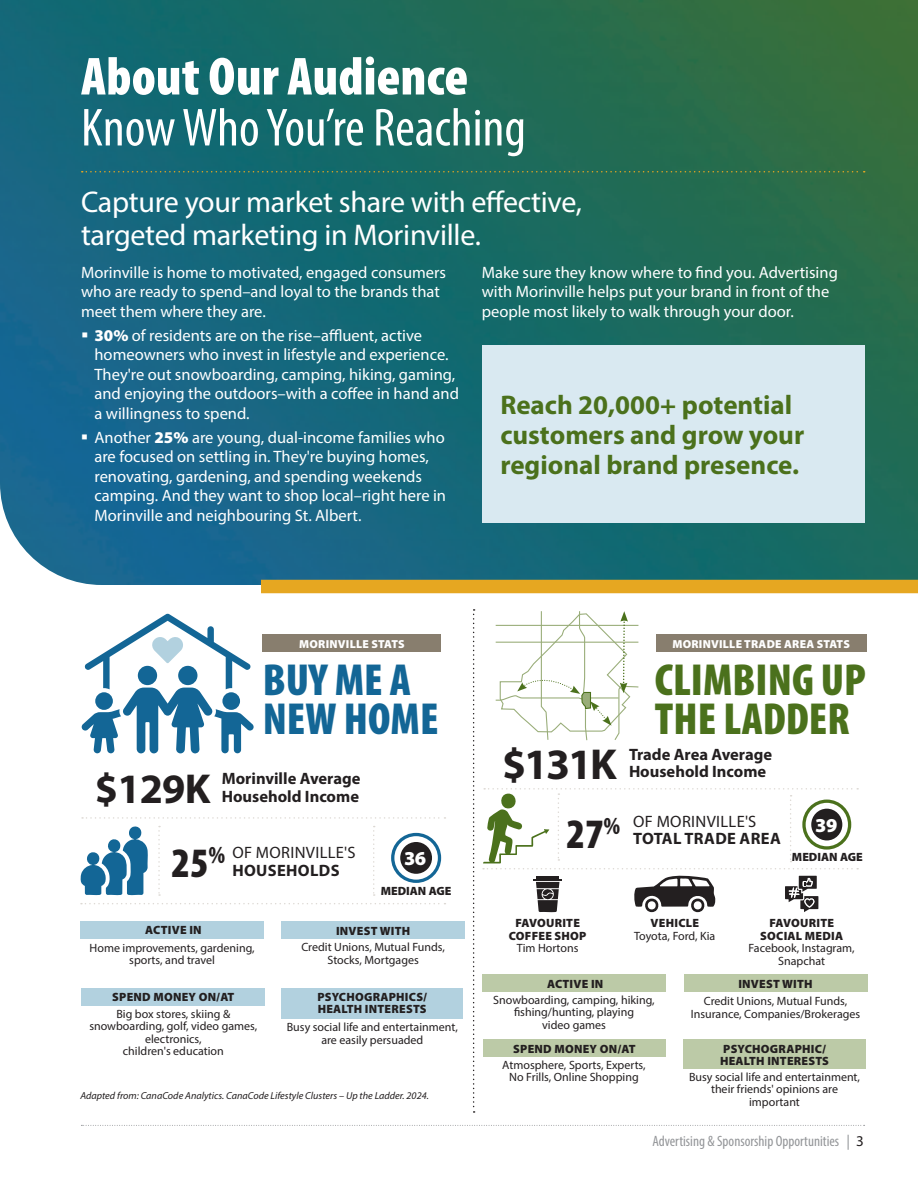
<style>
.page{position:relative;width:918px;height:1188px;background:#fff}
.page>*{position:absolute;margin:0;border:0;box-sizing:border-box;transform-origin:0 0}
.t1{font:condensed 54px "Myriad Pro";color:#fff}
.t2{font:900 condensed 54px "Myriad Pro";color:#fff}
.t3{font:900 condensed 45.15px/39.3px "Myriad Pro";color:#4b711c}
.t4{font:900 condensed 45.15px/39.3px "Myriad Pro";color:#136696}
.t5{font:700 43.5px "Myriad Pro";color:#231f20}
.t6{font:700 42px "Myriad Pro";color:#231f20}
.t7{font:30px/33px "Myriad Pro";letter-spacing:-.01em;color:#fff}
.t8{font:700 27px/30px "Myriad Pro";color:#4b711c}
.t9{font:900 19.8px "Myriad Pro";color:#fff}
.t10{font:16.5px/19.5px "Myriad Pro";color:#fff}
.t11{font:700 16.5px/17.4px "Myriad Pro";color:#231f20}
.t12{font:16.5px/17.4px "Myriad Pro";letter-spacing:.02em;color:#231f20}
.t13{font:condensed 15px "Myriad Pro";color:#939598}
.t14{font:12px/12.3px "Myriad Pro";color:#231f20;text-align:center}
.t15{font:900 12px/12.3px "Myriad Pro";letter-spacing:.02em;color:#231f20}
.t16{font:900 12px "Myriad Pro";color:#231f20}
.t17{font:900 11.7px "Myriad Pro";letter-spacing:.02em;color:#fff}
.t18{font:italic 10.2px "Myriad Pro";color:#231f20}
.s1{font-weight:900}
.s2{font-weight:900;font-stretch:condensed;font-size:42px}
.s3{font-weight:900;font-stretch:condensed;font-size:24.45px}
.s4{font-weight:700}
.s5{font-stretch:normal}
.s6{font-stretch:normal;color:#231f20}
</style>
<div class="page">
<img style="left:0;top:0;width:918px;height:585px">
<div style="left:261px;top:580px;width:657px;height:13px;background:#e6a721"></div>
<svg style="left:473px;top:609px;width:2px;height:504px"></svg>
<div style="left:81px;top:921px;width:183px;height:17px;background:#b2d1df"></div>
<div style="left:482px;top:975px;width:184px;height:17px;background:#bccaa7"></div>
<div style="left:483px;top:1040px;width:183px;height:17px;background:#bccaa7"></div>
<div style="left:684px;top:975px;width:183px;height:17px;background:#bccaa7"></div>
<div style="left:683px;top:1040px;width:183px;height:29px;background:#bccaa7"></div>
<div style="left:282px;top:988px;width:181px;height:31px;background:#b2d1df"></div>
<div style="left:82px;top:988px;width:183px;height:17px;background:#b2d1df"></div>
<div style="left:282px;top:921px;width:183px;height:18px;background:#b2d1df"></div>
<svg style="left:495px;top:611px;width:144px;height:130px"></svg>
<svg style="left:81px;top:614px;width:173px;height:140px"></svg>
<div style="left:138px;top:666px;width:19px;height:19px;background:#136696;border-radius:50%"></div>
<div style="left:178px;top:666px;width:19px;height:19px;background:#136696;border-radius:50%"></div>
<svg style="left:82px;top:817px;width:363px;height:2px"></svg>
<svg style="left:81px;top:903px;width:364px;height:1px"></svg>
<div style="left:391px;top:833px;width:50px;height:50px;border:3px solid #136696;border-radius:50%"></div>
<div style="left:400px;top:842px;width:32px;height:32px;background:#231f20;border-radius:50%"></div>
<svg style="left:373px;top:826px;width:2px;height:70px"></svg>
<svg style="left:80px;top:826px;width:68px;height:69px"></svg>
<svg style="left:158px;top:826px;width:2px;height:70px"></svg>
<svg style="left:483px;top:788px;width:375px;height:124px"></svg>
<svg style="left:82px;top:171px;width:783px;height:1px"></svg>
<div style="left:263px;top:635px;width:178px;height:17px;background:#887e6e"></div>
<div style="left:656px;top:635px;width:211px;height:17px;background:#887e6e"></div>
<div style="left:482px;top:345px;width:383px;height:178px;background:#d9e9f1"></div>
<svg style="left:81px;top:1125px;width:784px;height:1px"></svg>
<h1 class="t2" style="left:81px;top:42px;width:389px">About Our Audience</h1>
<h1 class="t1" style="left:81px;top:95px;width:446px">Know Who You’re Reaching</h1>
<h3 class="t7" style="left:81px;top:184px;width:503px">Capture your market share with effective, targeted marketing in Morinville.</h3>
<p class="t10" style="left:81px;top:262px;width:367px">Morinville is home to motivated, engaged consumers who are ready to spend–and loyal to the brands that meet them where they are.</p>
<p class="t10" style="left:94px;top:325px;width:366px;text-indent:-13px">▪ <span class="s1">30%</span> of residents are on the rise–affluent, active homeowners who invest in lifestyle and experience.<br>They're out snowboarding, camping, hiking, gaming, and enjoying the outdoors–with a coffee in hand and a willingness to spend.</p>
<p class="t10" style="left:94px;top:427px;width:353px;text-indent:-13px">▪ Another <span class="s1">25%</span> are young, dual-income families who are focused on settling in. They're buying homes, renovating, gardening, and spending weekends camping. And they want to shop local–right here in Morinville and neighbouring St. Albert.</p>
<p class="t10" style="left:482px;top:262px;width:358px">Make sure they know where to find you. Advertising with Morinville helps put your brand in front of the people most likely to walk through your door.</p>
<h3 class="t8" style="left:500px;top:389px;width:305px">Reach 20,000+ potential customers and grow your regional brand presence.</h3>
<p class="t17" style="left:299px;top:636px;width:107px">MORINVILLE STATS</p>
<p class="t17" style="left:672px;top:636px;width:179px">MORINVILLE TRADE AREA STATS</p>
<h2 class="t4" style="left:263px;top:659px;width:177px">BUY ME A<br>NEW HOME</h2>
<h3 class="t6" style="left:95px;top:762px;width:117px">$129K</h3>
<p class="t11" style="left:222px;top:769px;width:140px">Morinville Average<br>Household Income</p>
<p class="t12" style="left:232px;top:844px;width:125px;text-indent:-61px"><span class="s2">25</span><span class="s3">%</span> OF MORINVILLE'S<br><span class="s4">HOUSEHOLDS</span></p>
<p class="t9" style="left:404px;top:845px;width:24px">36</p>
<p class="t16" style="left:381px;top:883px;width:72px">MEDIAN AGE</p>
<p class="t15" style="left:145px;top:923px;width:58px">ACTIVE IN</p>
<p class="t15" style="left:336px;top:924px;width:76px">INVEST WITH</p>
<p class="t14" style="left:90px;top:941px;width:167px">Home improvements, gardening, sports, and travel</p>
<p class="t14" style="left:301px;top:941px;width:145px">Credit Unions, Mutual Funds,<br>Stocks, Mortgages</p>
<p class="t15" style="left:112px;top:990px;width:124px">SPEND MONEY ON/AT</p>
<p class="t14" style="left:89px;top:1007px;width:169px">Big box stores, skiing &amp; snowboarding, golf, video games, electronics,<br>children's education</p>
<p class="t15" style="left:317px;top:990px;width:111px">PSYCHOGRAPHICS/<br>HEALTH INTERESTS</p>
<p class="t14" style="left:287px;top:1021px;width:173px">Busy social life and entertainment, are easily persuaded</p>
<p class="t18" style="left:80px;top:1089px;width:350px">Adapted from: CanaCode Analytics. CanaCode Lifestyle Clusters – Up the Ladder. 2024.</p>
<h2 class="t3" style="left:655px;top:659px;width:212px">CLIMBING UP<br>THE LADDER</h2>
<h3 class="t5" style="left:502px;top:736px;width:116px">$131K</h3>
<p class="t11" style="left:629px;top:745px;width:145px">Trade Area Average<br>Household Income</p>
<p class="t12" style="left:633px;top:812px;width:149px;text-indent:-67px"><span class="s2">27</span><span class="s3">%</span> OF MORINVILLE'S<br><span class="s4">TOTAL TRADE AREA</span></p>
<p class="t9" style="left:815px;top:812px;width:24px">39</p>
<p class="t16" style="left:792px;top:849px;width:72px">MEDIAN AGE</p>
<p class="t15" style="left:509px;top:917px;width:79px;text-align:center">FAVOURITE<br>COFFEE SHOP</p>
<p class="t14" style="left:517px;top:942px;width:63px">Tim Hortons</p>
<p class="t15" style="left:547px;top:977px;width:58px">ACTIVE IN</p>
<p class="t15" style="left:651px;top:917px;width:50px">VEHICLE</p>
<p class="t14" style="left:634px;top:929px;width:83px">Toyota, Ford, Kia</p>
<p class="t15" style="left:760px;top:917px;width:84px;text-align:center">FAVOURITE<br>SOCIAL MEDIA</p>
<p class="t14" style="left:749px;top:942px;width:108px">Facebook, Instagram,<br>Snapchat</p>
<p class="t15" style="left:738px;top:977px;width:76px">INVEST WITH</p>
<p class="t14" style="left:493px;top:994px;width:163px">Snowboarding, camping, hiking, fishing/hunting, playing<br>video games</p>
<p class="t15" style="left:513px;top:1042px;width:124px">SPEND MONEY ON/AT</p>
<p class="t14" style="left:502px;top:1058px;width:145px">Atmosphere, Sports, Experts,<br>No Frills, Online Shopping</p>
<p class="t14" style="left:691px;top:995px;width:171px">Credit Unions, Mutual Funds,<br>Insurance, Companies/Brokerages</p>
<p class="t15" style="left:720px;top:1042px;width:111px">PSYCHOGRAPHIC/<br>HEALTH INTERESTS</p>
<p class="t14" style="left:689px;top:1071px;width:173px">Busy social life and entertainment, their friends' opinions are important</p>
<p class="t13" style="left:652px;top:1132px;width:213px">Advertising &amp; Sponsorship Opportunities <span class="s5">|</span> <span class="s6">3</span></p>
</div>
